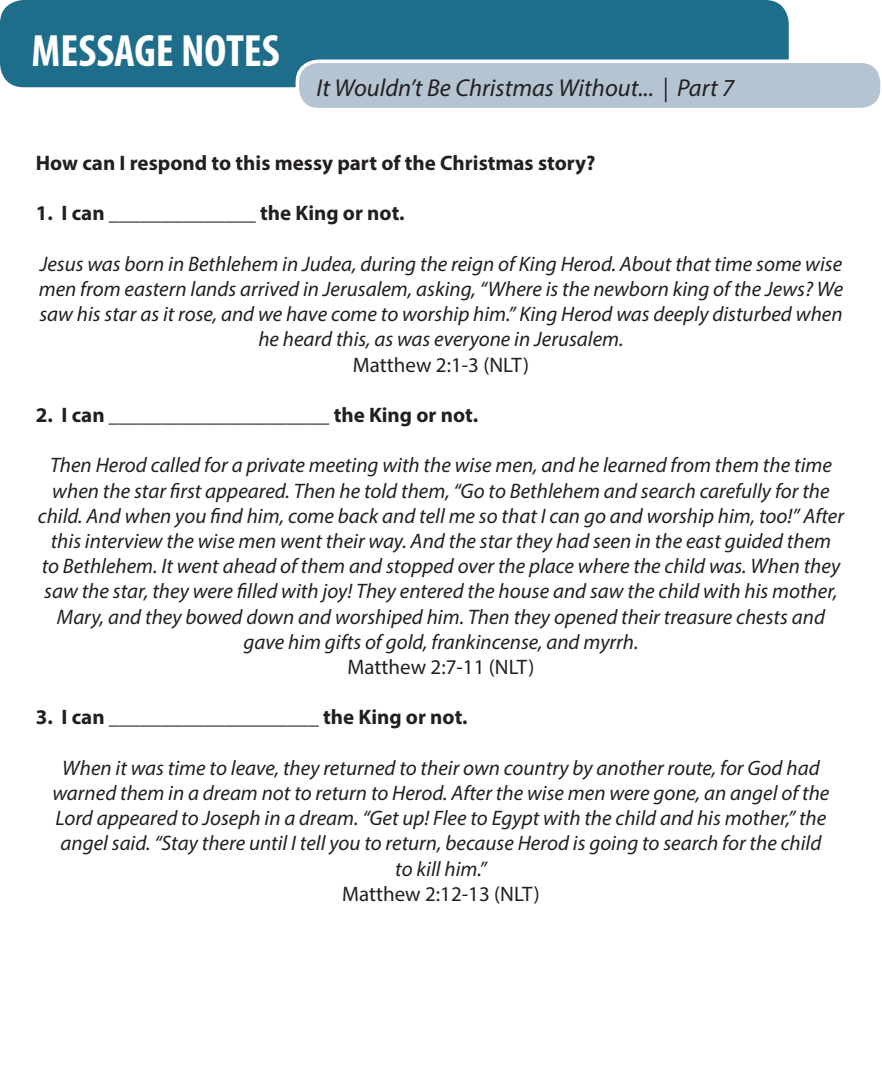
<style>
.page{position:relative;width:882px;height:1071px;background:#fff}
.page>*{position:absolute;margin:0;border:0;box-sizing:border-box;transform-origin:0 0}
.t1{font:700 condensed 45.5px "Myriad Pro";color:#fff}
.t2{font:italic 24.5px "Myriad Pro";color:#231f20}
.t3{font:italic 21px/25.2px "Myriad Pro";color:#231f20;text-align:center}
.t4{font:700 21px "Myriad Pro";color:#231f20}
.t5{font:21px "Myriad Pro";color:#231f20}
</style>
<div class="page">
<div style="left:0;top:0;width:789px;height:87px;background:#1e6d8a;border-radius:24px"></div>
<svg style="left:296px;top:60px;width:585px;height:48px;background:#bac8d5"></svg>
<p class="t1" style="left:32px;top:22px;width:250px">MESSAGE NOTES</p>
<p class="t2" style="left:317px;top:73px;width:419px">It Wouldn’t Be Christmas Without... | Part 7</p>
<p class="t4" style="left:36px;top:149px;width:561px">How can I respond to this messy part of the Christmas story?</p>
<p class="t4" style="left:36px;top:200px;width:370px">1. I can ______________ the King or not.</p>
<p class="t3" style="left:39px;top:251px;width:806px">Jesus was born in Bethlehem in Judea, during the reign of King Herod. About that time some wise men from eastern lands arrived in Jerusalem, asking, “Where is the newborn king of the Jews? We saw his star as it rose, and we have come to worship him.” King Herod was deeply disturbed when he heard this, as was everyone in Jerusalem.</p>
<p class="t5" style="left:353px;top:352px;width:178px">Matthew 2:1-3 (NLT)</p>
<p class="t4" style="left:36px;top:401px;width:444px">2. I can _____________________ the King or not.</p>
<p class="t3" style="left:38px;top:452px;width:808px">Then Herod called for a private meeting with the wise men, and he learned from them the time when the star first appeared. Then he told them, “Go to Bethlehem and search carefully for the child. And when you find him, come back and tell me so that I can go and worship him, too!” After this interview the wise men went their way. And the star they had seen in the east guided them<br>to Bethlehem. It went ahead of them and stopped over the place where the child was. When they saw the star, they were filled with joy! They entered the house and saw the child with his mother, Mary, and they bowed down and worshiped him. Then they opened their treasure chests and gave him gifts of gold, frankincense, and myrrh.</p>
<p class="t5" style="left:348px;top:654px;width:188px">Matthew 2:7-11 (NLT)</p>
<p class="t4" style="left:36px;top:704px;width:433px">3. I can ____________________ the King or not.</p>
<p class="t3" style="left:53px;top:755px;width:778px">When it was time to leave, they returned to their own country by another route, for God had warned them in a dream not to return to Herod. After the wise men were gone, an angel of the Lord appeared to Joseph in a dream. “Get up! Flee to Egypt with the child and his mother,” the angel said. “Stay there until I tell you to return, because Herod is going to search for the child</p>
<p class="t3" style="left:395px;top:856px;width:93px">to kill him.”</p>
<p class="t5" style="left:342px;top:881px;width:199px">Matthew 2:12-13 (NLT)</p>
</div>
